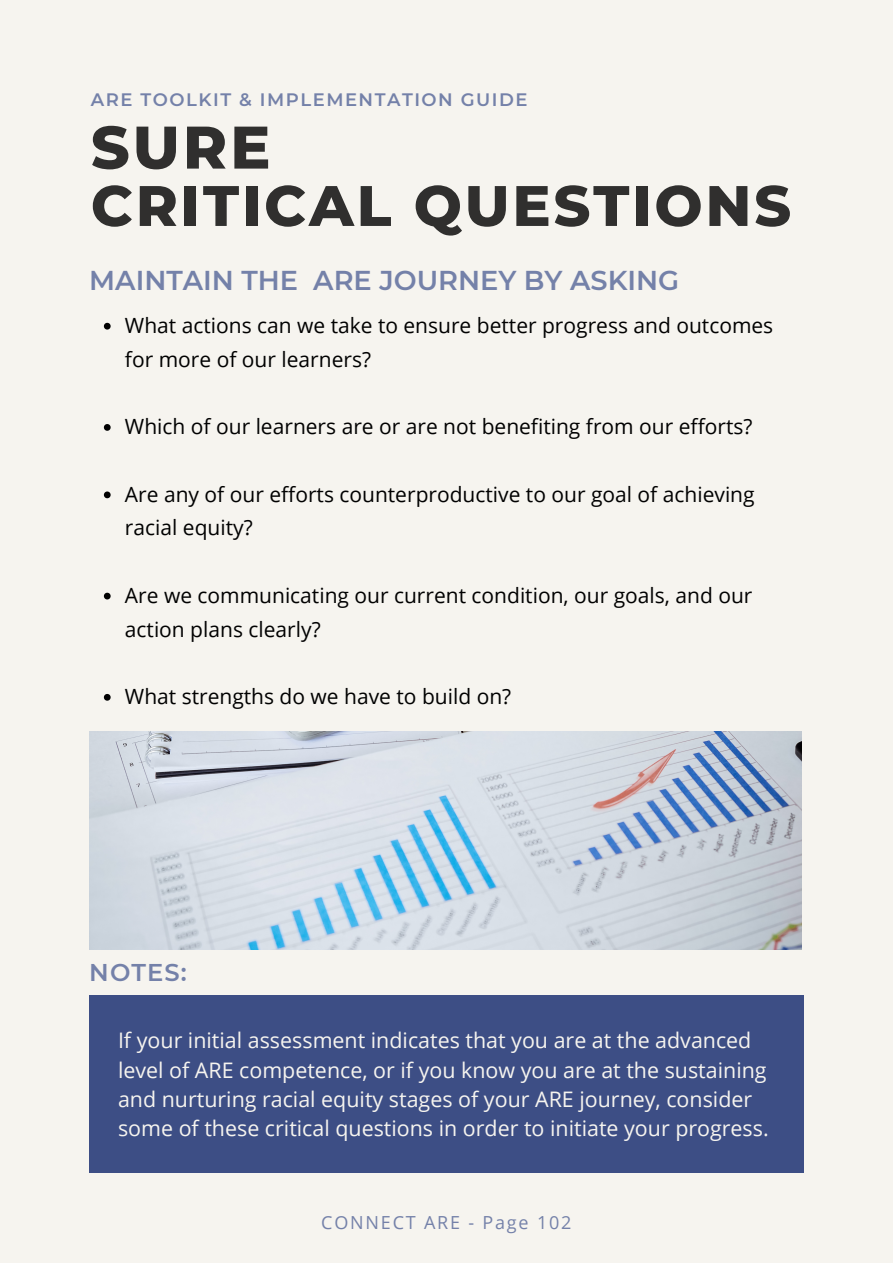
<style>
.page{position:relative;width:893px;height:1264px;background:#fff}
.page>*{position:absolute;margin:0;border:0;box-sizing:border-box;transform-origin:0 0}
.t1{font:800 60px "Montserrat";color:#010101}
.t2{font:800 57px "Montserrat";letter-spacing:.05em;color:#010101}
.t3{font:600 27.15px "Montserrat";color:#7481a9}
.t4{font:600 24.3px "Montserrat";letter-spacing:.045em;color:#7481a9}
.t5{font:21.45px/29.2px "Open Sans";color:#f6f4ef}
.t6{font:21px/33.8px "Open Sans";color:#010101}
.t7{font:600 18px "Montserrat";letter-spacing:.085em;color:#7481a9}
.t8{font:18px "Open Sans";letter-spacing:.1em;color:#7481a9}
</style>
<div class="page">
<div style="left:0;top:0;width:892px;height:1262px;background:#f6f4ef"></div>
<div style="left:89px;top:995px;width:714px;height:178px;background:#3d4e85"></div>
<img style="left:89px;top:731px;width:712px;height:219px">
<svg style="left:104px;top:323px;width:7px;height:6px"></svg>
<svg style="left:104px;top:424px;width:7px;height:7px"></svg>
<svg style="left:104px;top:491px;width:7px;height:7px"></svg>
<svg style="left:104px;top:592px;width:7px;height:7px"></svg>
<svg style="left:104px;top:694px;width:7px;height:6px"></svg>
<p class="t7" style="left:91px;top:88px;width:438px">ARE TOOLKIT &amp; IMPLEMENTATION GUIDE</p>
<h1 class="t1" style="left:91px;top:110px;width:181px">SURE</h1>
<h2 class="t2" style="left:91px;top:171px;width:701px">CRITICAL QUESTIONS</h2>
<p class="t3" style="left:89px;top:263px;width:591px">MAINTAIN THE ARE JOURNEY BY ASKING</p>
<p class="t6" style="left:125px;top:308px;width:649px">What actions can we take to ensure better progress and outcomes for more of our learners?</p>
<p class="t6" style="left:125px;top:409px;width:629px">Which of our learners are or are not benefiting from our efforts?</p>
<p class="t6" style="left:125px;top:476px;width:631px">Are any of our efforts counterproductive to our goal of achieving racial equity?</p>
<p class="t6" style="left:125px;top:578px;width:629px">Are we communicating our current condition, our goals, and our action plans clearly?</p>
<p class="t6" style="left:125px;top:679px;width:388px">What strengths do we have to build on?</p>
<p class="t4" style="left:89px;top:957px;width:99px">NOTES:</p>
<p class="t5" style="left:118px;top:1025px;width:652px">If your initial assessment indicates that you are at the advanced level of ARE competence, or if you know you are at the sustaining and nurturing racial equity stages of your ARE journey, consider some of these critical questions in order to initiate your progress.</p>
<p class="t8" style="left:321px;top:1209px;width:252px">CONNECT ARE - Page 102</p>
</div>
